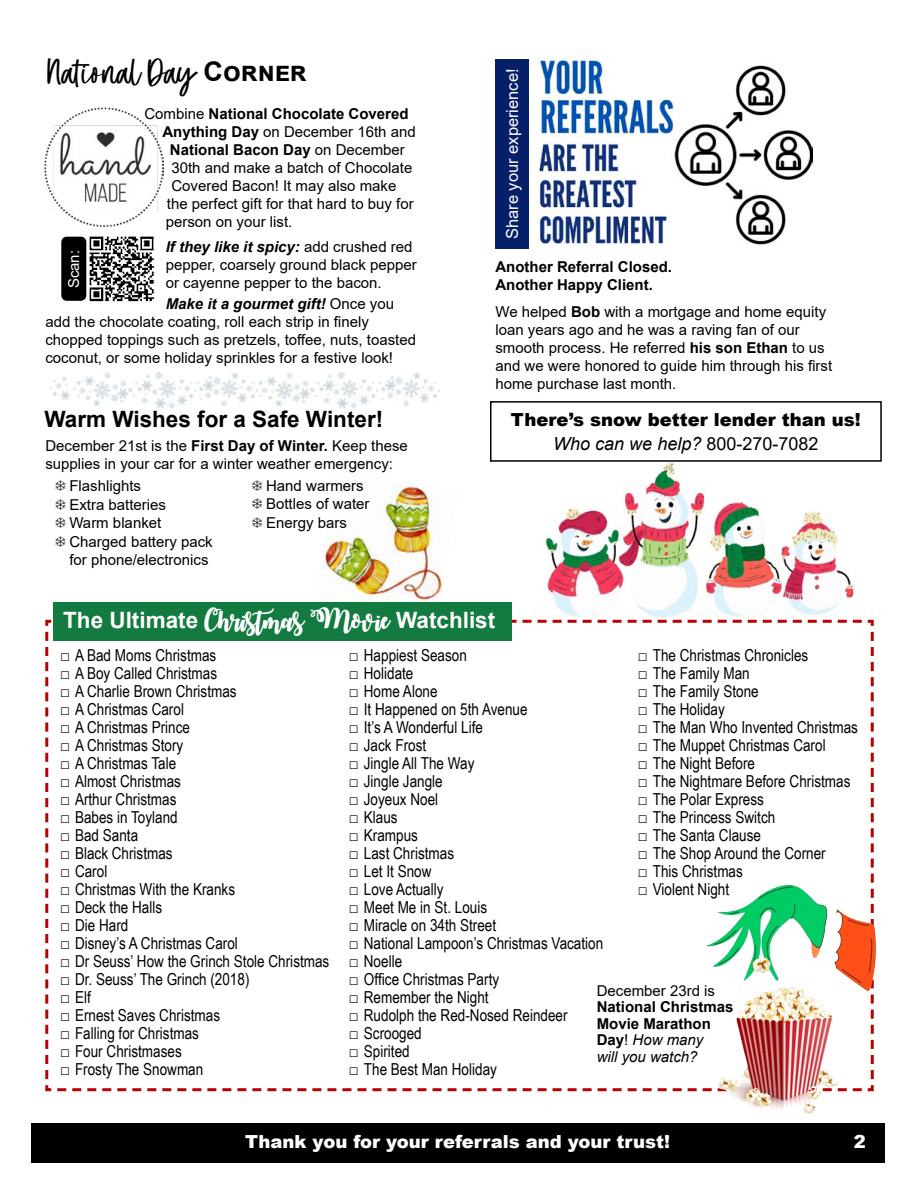
<style>
.page{position:relative;width:918px;height:1188px;background:#fff}
.page>*{position:absolute;margin:0;border:0;box-sizing:border-box;transform-origin:0 0}
.t1{font:27px "Halloween Dreams Script";color:#000}
.t2{font:700 22.5px "Arial";color:#fff}
.t3{font:700 22.5px "Arial";color:#000}
.t4{font:900 18px/24.8px "Arial";color:#000;text-align:center}
.t5{font:900 18px "Arial";color:#fff}
.t6{font:16.5px "Arial Narrow";color:#000}
.t7{font:16.5px "Arial";color:#fff}
.t8{font:15px/18px "Arial";color:#000}
.t9{font:700 15px/16.5px "Arial";color:#000}
.t10{font:15px "Arial";color:#fff}
.s1{font-family:"Arial";font-weight:700}
.s2{font-weight:400}
.s3{font-weight:700}
.s4{font-weight:700;font-style:italic}
.s5{font-weight:400;font-style:italic}
.s6{font-family:"October Twilight";font-weight:400}
</style>
<div class="page">
<div style="left:31px;top:1123px;width:854px;height:40px;background:#000"></div>
<img style="left:258px;top:372px;width:182px;height:37px">
<img style="left:49px;top:372px;width:209px;height:37px">
<img style="left:323px;top:486px;width:120px;height:115px">
<img style="left:45px;top:108px;width:118px;height:118px">
<img style="left:545px;top:462px;width:310px;height:156px">
<div style="left:495px;top:59px;width:34px;height:189px;background:#051f69"></div>
<img style="left:539px;top:59px;width:273px;height:186px">
<img style="left:80px;top:236px;width:75px;height:66px">
<svg style="left:45px;top:618px;width:830px;height:474px"></svg>
<img style="left:706px;top:885px;width:122px;height:96px">
<img style="left:752px;top:958px;width:19px;height:15px">
<div style="left:54px;top:602px;width:458px;height:39px;background:#137b40"></div>
<div style="left:61px;top:237px;width:25px;height:64px;background:#000;border-radius:5px"></div>
<img style="left:718px;top:987px;width:110px;height:127px">
<div style="left:490px;top:401px;width:392px;height:61px;border:2px solid #000"></div>
<h1 class="t1" style="left:48px;top:56px;width:261px">National Day <span class="s1">Corner</span></h1>
<p class="t9" style="left:144px;top:106px;width:266px"><span class="s2">Combine</span> National Chocolate Covered</p>
<p class="t8" style="left:162px;top:123px;width:255px"><span class="s3">Anything Day</span> on December 16th and</p>
<p class="t9" style="left:170px;top:142px;width:237px">National Bacon Day <span class="s2">on December</span></p>
<p class="t8" style="left:171px;top:159px;width:242px">30th and make a batch of Chocolate</p>
<p class="t8" style="left:171px;top:177px;width:227px">Covered Bacon! It may also make</p>
<p class="t8" style="left:167px;top:195px;width:248px">the perfect gift for that hard to buy for</p>
<p class="t8" style="left:166px;top:213px;width:128px">person on your list.</p>
<p class="t8" style="left:166px;top:238px;width:252px"><span class="s4">If they like it spicy:</span> add crushed red pepper, coarsely ground black pepper or cayenne pepper to the bacon.</p>
<p class="t8" style="left:45px;top:294px;width:372px;text-indent:120px"><span class="s4">Make it a gourmet gift!</span> Once you add the chocolate coating, roll each strip in finely chopped toppings such as pretzels, toffee, nuts, toasted coconut, or some holiday sprinkles for a festive look!</p>
<p class="t10" style="left:64px;top:288px;width:40px;rotate:-90deg">Scan:</p>
<p class="t7" style="left:501px;top:239px;width:172px;rotate:-90deg">Share your experience!</p>
<p class="t9" style="left:495px;top:258px;width:178px;line-height:18px">Another Referral Closed.<br>Another Happy Client.</p>
<p class="t8" style="left:495px;top:302px;width:338px">We helped <span class="s3">Bob</span> with a mortgage and home equity loan years ago and he was a raving fan of our smooth process. He referred <span class="s3">his son Ethan</span> to us and we were honored to guide him through his first home purchase last month.</p>
<h2 class="t3" style="left:44px;top:404px;width:340px">Warm Wishes for a Safe Winter!</h2>
<p class="t4" style="left:511px;top:406px;width:351px">There’s snow better lender than us!<br><span class="s5">Who can we help?</span> <span class="s2">800-270-7082</span></p>
<p class="t8" style="left:45px;top:437px;width:364px">December 21st is the <span class="s3">First Day of Winter.</span> Keep these supplies in your car for a winter weather emergency:</p>
<p class="t8" style="left:69px;top:476px;width:145px;line-height:18.8px">Flashlights<br>Extra batteries<br>Warm blanket<br>Charged battery pack for phone/electronics</p>
<p class="t8" style="left:266px;top:476px;width:105px;line-height:18.9px">Hand warmers<br>Bottles of water<br>Energy bars</p>
<h2 class="t2" style="left:63px;top:604px;width:434px">The Ultimate <span class="s6">Christmas Movie</span> Watchlist</h2>
<p class="t6" style="left:60px;top:643px;width:158px">□ A Bad Moms Christmas</p>
<p class="t6" style="left:60px;top:661px;width:159px">□ A Boy Called Christmas</p>
<p class="t6" style="left:60px;top:679px;width:178px">□ A Charlie Brown Christmas</p>
<p class="t6" style="left:60px;top:697px;width:126px">□ A Christmas Carol</p>
<p class="t6" style="left:60px;top:715px;width:132px">□ A Christmas Prince</p>
<p class="t6" style="left:60px;top:733px;width:125px">□ A Christmas Story</p>
<p class="t6" style="left:60px;top:751px;width:118px">□ A Christmas Tale</p>
<p class="t6" style="left:60px;top:769px;width:122px">□ Almost Christmas</p>
<p class="t6" style="left:60px;top:787px;width:118px">□ Arthur Christmas</p>
<p class="t6" style="left:60px;top:805px;width:119px">□ Babes in Toyland</p>
<p class="t6" style="left:60px;top:823px;width:80px">□ Bad Santa</p>
<p class="t6" style="left:60px;top:841px;width:114px">□ Black Christmas</p>
<p class="t6" style="left:60px;top:859px;width:49px">□ Carol</p>
<p class="t6" style="left:60px;top:877px;width:177px">□ Christmas With the Kranks</p>
<p class="t6" style="left:60px;top:895px;width:104px">□ Deck the Halls</p>
<p class="t6" style="left:60px;top:913px;width:70px">□ Die Hard</p>
<p class="t6" style="left:60px;top:931px;width:179px">□ Disney’s A Christmas Carol</p>
<p class="t6" style="left:60px;top:949px;width:271px">□ Dr Seuss’ How the Grinch Stole Christmas</p>
<p class="t6" style="left:60px;top:967px;width:191px">□ Dr. Seuss’ The Grinch (2018)</p>
<p class="t6" style="left:60px;top:985px;width:32px">□ Elf</p>
<p class="t6" style="left:60px;top:1003px;width:162px">□ Ernest Saves Christmas</p>
<p class="t6" style="left:60px;top:1021px;width:141px">□ Falling for Christmas</p>
<p class="t6" style="left:60px;top:1039px;width:123px">□ Four Christmases</p>
<p class="t6" style="left:60px;top:1057px;width:145px">□ Frosty The Snowman</p>
<p class="t6" style="left:349px;top:643px;width:120px">□ Happiest Season</p>
<p class="t6" style="left:349px;top:661px;width:66px">□ Holidate</p>
<p class="t6" style="left:349px;top:679px;width:90px">□ Home Alone</p>
<p class="t6" style="left:349px;top:697px;width:180px">□ It Happened on 5th Avenue</p>
<p class="t6" style="left:349px;top:715px;width:136px">□ It’s A Wonderful Life</p>
<p class="t6" style="left:349px;top:733px;width:79px">□ Jack Frost</p>
<p class="t6" style="left:349px;top:751px;width:127px">□ Jingle All The Way</p>
<p class="t6" style="left:349px;top:769px;width:95px">□ Jingle Jangle</p>
<p class="t6" style="left:349px;top:787px;width:91px">□ Joyeux Noel</p>
<p class="t6" style="left:349px;top:805px;width:50px">□ Klaus</p>
<p class="t6" style="left:349px;top:823px;width:71px">□ Krampus</p>
<p class="t6" style="left:349px;top:841px;width:107px">□ Last Christmas</p>
<p class="t6" style="left:349px;top:859px;width:84px">□ Let It Snow</p>
<p class="t6" style="left:349px;top:877px;width:96px">□ Love Actually</p>
<p class="t6" style="left:349px;top:895px;width:140px">□ Meet Me in St. Louis</p>
<p class="t6" style="left:349px;top:913px;width:149px">□ Miracle on 34th Street</p>
<p class="t6" style="left:349px;top:931px;width:256px">□ National Lampoon’s Christmas Vacation</p>
<p class="t6" style="left:349px;top:949px;width:55px">□ Noelle</p>
<p class="t6" style="left:349px;top:967px;width:152px">□ Office Christmas Party</p>
<p class="t6" style="left:349px;top:985px;width:141px">□ Remember the Night</p>
<p class="t6" style="left:349px;top:1003px;width:220px">□ Rudolph the Red-Nosed Reindeer</p>
<p class="t6" style="left:349px;top:1021px;width:74px">□ Scrooged</p>
<p class="t6" style="left:349px;top:1039px;width:62px">□ Spirited</p>
<p class="t6" style="left:349px;top:1057px;width:150px">□ The Best Man Holiday</p>
<p class="t6" style="left:638px;top:643px;width:172px">□ The Christmas Chronicles</p>
<p class="t6" style="left:638px;top:661px;width:113px">□ The Family Man</p>
<p class="t6" style="left:638px;top:679px;width:123px">□ The Family Stone</p>
<p class="t6" style="left:638px;top:697px;width:89px">□ The Holiday</p>
<p class="t6" style="left:638px;top:715px;width:222px">□ The Man Who Invented Christmas</p>
<p class="t6" style="left:638px;top:733px;width:189px">□ The Muppet Christmas Carol</p>
<p class="t6" style="left:638px;top:751px;width:119px">□ The Night Before</p>
<p class="t6" style="left:638px;top:769px;width:214px">□ The Nightmare Before Christmas</p>
<p class="t6" style="left:638px;top:787px;width:128px">□ The Polar Express</p>
<p class="t6" style="left:638px;top:805px;width:139px">□ The Princess Switch</p>
<p class="t6" style="left:638px;top:823px;width:125px">□ The Santa Clause</p>
<p class="t6" style="left:638px;top:841px;width:190px">□ The Shop Around the Corner</p>
<p class="t6" style="left:638px;top:859px;width:107px">□ This Christmas</p>
<p class="t6" style="left:638px;top:877px;width:93px">□ Violent Night</p>
<p class="t8" style="left:597px;top:981px;width:120px">December 23rd is</p>
<p class="t9" style="left:597px;top:999px;width:138px">National Christmas<br>Movie Marathon<br>Day<span class="s2">!</span> <span class="s5">How many<br>will you watch?</span></p>
<p class="t5" style="left:245px;top:1129px;width:426px">Thank you for your referrals and your trust!</p>
<p class="t5" style="left:854px;top:1128px;width:14px">2</p>
</div>
